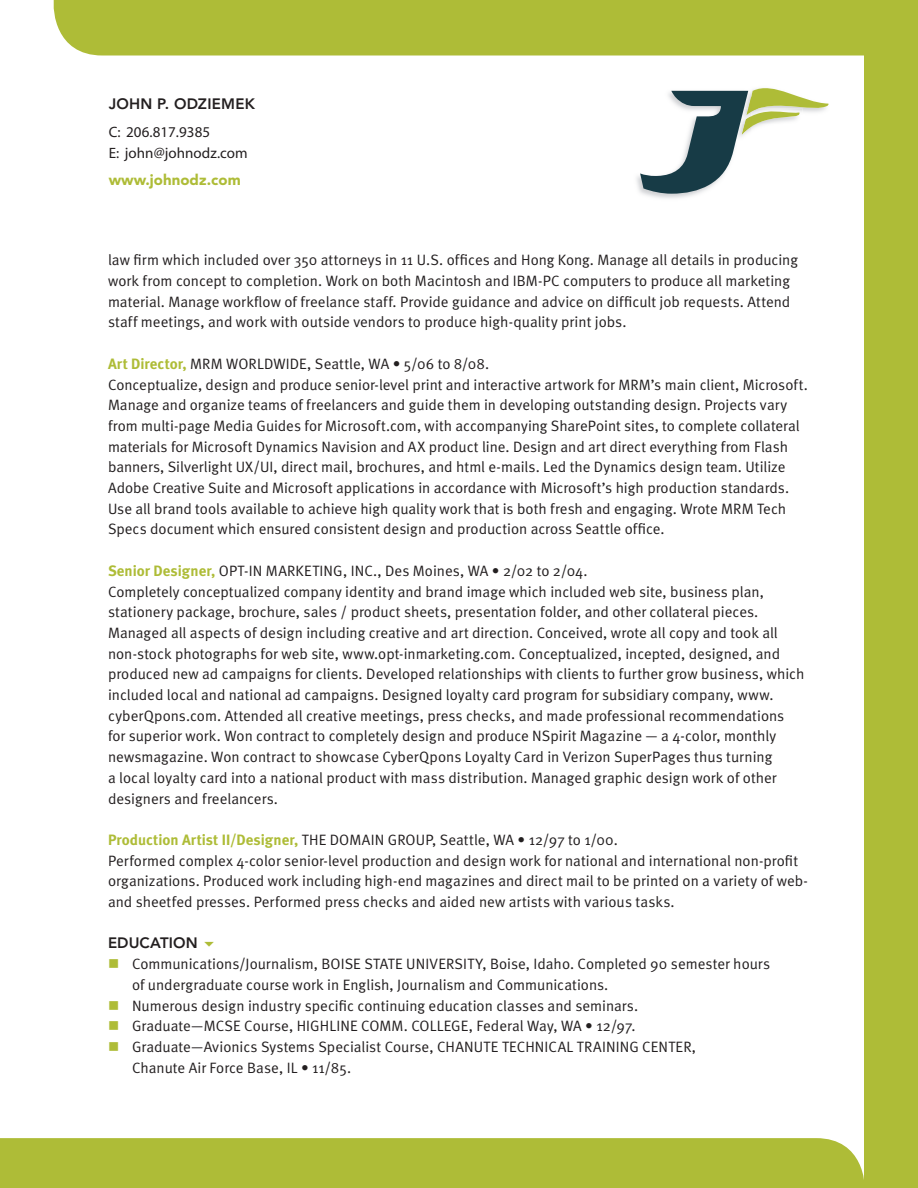
<style>
.page{position:relative;width:918px;height:1188px;background:#fff}
.page>*{position:absolute;margin:0;border:0;box-sizing:border-box;transform-origin:0 0}
.t1{font:15px/20.7px "Meta Normal";color:#231f20}
.t2{font:15px/21px "Myriad";letter-spacing:.005em;color:#231f20}
.t3{font:800 15px "Avenir";letter-spacing:.015em;color:#231f20}
.t4{font:900 15px "Avenir";letter-spacing:.005em;color:#aebc37}
.s1{font-family:"Meta";font-weight:700;color:#aebc37}
.s2{color:#aebc37}
</style>
<div class="page">
<div style="left:54px;top:0;width:864px;height:56px;background:#aebc37"></div>
<div style="left:865px;top:47px;width:53px;height:1141px;background:#aebc37"></div>
<div style="left:0;top:1138px;width:865px;height:50px;background:#aebc37"></div>
<img style="left:636px;top:176px;width:61px;height:23px">
<svg style="left:640px;top:88px;width:189px;height:106px"></svg>
<p class="t3" style="left:109px;top:95px;width:148px">JOHN P. ODZIEMEK</p>
<p class="t2" style="left:109px;top:122px;width:140px">C: 206.817.9385<br>E: john@johnodz.com</p>
<p class="t4" style="left:109px;top:171px;width:134px">www.johnodz.com</p>
<p class="t1" style="left:108px;top:250px;width:692px">law firm which included over 350 attorneys in 11 U.S. offices and Hong Kong. Manage all details in producing work from concept to completion. Work on both Macintosh and IBM-PC computers to produce all marketing material. Manage workflow of freelance staff. Provide guidance and advice on difficult job requests. Attend staff meetings, and work with outside vendors to produce high-quality print jobs.</p>
<p class="t1" style="left:108px;top:353px;width:701px"><span class="s1">Art Director,</span> MRM WORLDWIDE, Seattle, WA • 5/06 to 8/08.<br>Conceptualize, design and produce senior-level print and interactive artwork for MRM’s main client, Microsoft.<br>Manage and organize teams of freelancers and guide them in developing outstanding design. Projects vary from multi-page Media Guides for Microsoft.com, with accompanying SharePoint sites, to complete collateral materials for Microsoft Dynamics Navision and AX product line. Design and art direct everything from Flash banners, Silverlight UX/UI, direct mail, brochures, and html e-mails. Led the Dynamics design team. Utilize Adobe Creative Suite and Microsoft applications in accordance with Microsoft’s high production standards.<br>Use all brand tools available to achieve high quality work that is both fresh and engaging. Wrote MRM Tech Specs document which ensured consistent design and production across Seattle office.</p>
<p class="t1" style="left:108px;top:560px;width:698px"><span class="s1">Senior Designer,</span> OPT-IN MARKETING, INC., Des Moines, WA • 2/02 to 2/04.<br>Completely conceptualized company identity and brand image which included web site, business plan, stationery package, brochure, sales / product sheets, presentation folder, and other collateral pieces.<br>Managed all aspects of design including creative and art direction. Conceived, wrote all copy and took all non-stock photographs for web site, www.opt-inmarketing.com. Conceptualized, incepted, designed, and produced new ad campaigns for clients. Developed relationships with clients to further grow business, which included local and national ad campaigns. Designed loyalty card program for subsidiary company, www. cyberQpons.com. Attended all creative meetings, press checks, and made professional recommendations for superior work. Won contract to completely design and produce NSpirit Magazine — a 4-color, monthly newsmagazine. Won contract to showcase CyberQpons Loyalty Card in Verizon SuperPages thus turning<br>a local loyalty card into a national product with mass distribution. Managed graphic design work of other designers and freelancers.</p>
<p class="t1" style="left:108px;top:829px;width:701px"><span class="s1">Production Artist II/Designer,</span> THE DOMAIN GROUP, Seattle, WA • 12/97 to 1/00.<br>Performed complex 4-color senior-level production and design work for national and international non-profit organizations. Produced work including high-end magazines and direct mail to be printed on a variety of web&shy;and sheetfed presses. Performed press checks and aided new artists with various tasks.</p>
<p class="t3" style="left:108px;top:934px;width:91px">EDUCATION</p>
<p class="t1" style="left:132px;top:953px;width:640px;text-indent:-24px"><span class="s2">■</span> Communications/Journalism, BOISE STATE UNIVERSITY, Boise, Idaho. Completed 90 semester hours of undergraduate course work in English, Journalism and Communications.</p>
<p class="t1" style="left:108px;top:995px;width:532px"><span class="s2">■</span> Numerous design industry specific continuing education classes and seminars.</p>
<p class="t1" style="left:108px;top:1016px;width:529px"><span class="s2">■</span> Graduate—MCSE Course, HIGHLINE COMM. COLLEGE, Federal Way, WA • 12/97.</p>
<p class="t1" style="left:132px;top:1036px;width:566px;text-indent:-24px"><span class="s2">■</span> Graduate—Avionics Systems Specialist Course, CHANUTE TECHNICAL TRAINING CENTER,<br>Chanute Air Force Base, IL • 11/85.</p>
</div>
